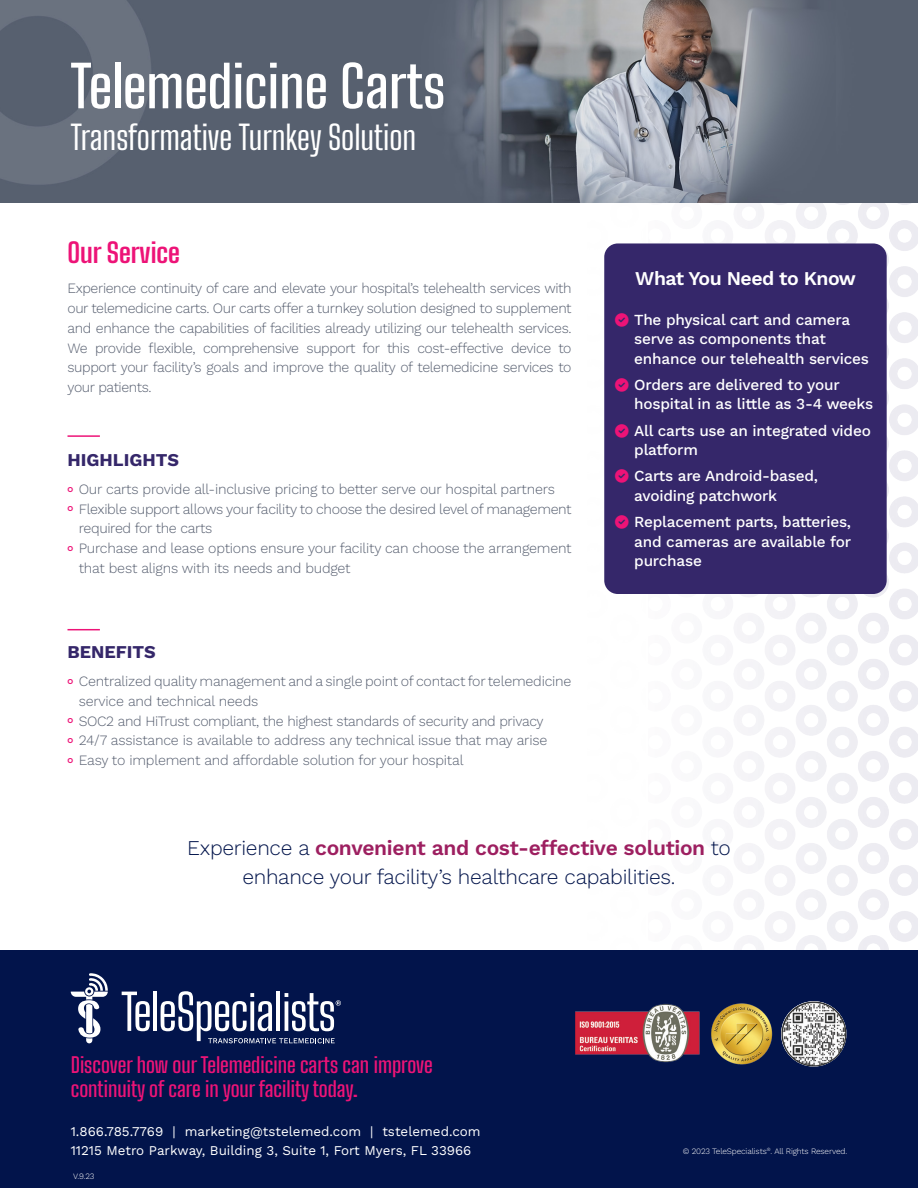
<style>
.page{position:relative;width:918px;height:1188px;background:#fff}
.page>*{position:absolute;margin:0;border:0;box-sizing:border-box;transform-origin:0 0}
.t1{font:600 57px "Big Shoulders Text";color:#fff}
.t2{font:33px "Big Shoulders Text";color:#fff}
.t3{font:700 27px "Big Shoulders Text";color:#ed1377}
.t4{font:300 21px/28.5px "Work Sans";letter-spacing:-.015em;color:#02144b;text-align:center}
.t5{font:600 21px/23.5px "Big Shoulders Text";color:#ed1377}
.t6{font:600 19.5px "Work Sans";letter-spacing:-.025em;color:#fff}
.t7{font:700 18px "Work Sans";color:#35276a}
.t8{font:500 15.3px/19.5px "Work Sans";letter-spacing:-.015em;color:#fff}
.t9{font:300 14.25px/19.8px "Work Sans";letter-spacing:-.015em;color:#575f70}
.t10{font:13.35px/18.9px "Work Sans";color:#fff}
.t11{font:300 8.25px "Work Sans";letter-spacing:-.015em;color:#fff}
.s1{color:#ed1377}
.s2{font-weight:600;color:#9d1f60}
</style>
<div class="page">
<img style="left:513px;top:202px;width:405px;height:748px">
<img style="left:0;top:0;width:918px;height:202px">
<div style="left:604px;top:243px;width:283px;height:351px;background:#35276a;border-radius:14px"></div>
<hr style="left:68px;top:435px;width:32px;height:2px;background:#ed1377">
<hr style="left:68px;top:629px;width:32px;height:1px;background:#ed1377">
<div style="left:0;top:950px;width:918px;height:238px;background:#02144b"></div>
<svg style="left:122px;top:992px;width:28px;height:39px"></svg>
<hr style="left:153px;top:992px;width:4px;height:39px;background:#fff">
<svg style="left:71px;top:973px;width:37px;height:70px"></svg>
<svg style="left:161px;top:991px;width:180px;height:52px"></svg>
<img style="left:711px;top:1003px;width:62px;height:62px">
<img style="left:575px;top:1003px;width:125px;height:60px">
<img style="left:781px;top:1001px;width:65px;height:65px">
<p class="t1" style="left:71px;top:45px;width:376px">Telemedicine Carts</p>
<p class="t2" style="left:71px;top:114px;width:347px">Transformative Turnkey Solution</p>
<p class="t3" style="left:68px;top:233px;width:114px">Our Service</p>
<p class="t9" style="left:68px;top:278px;width:506px;text-align:justify">Experience continuity of care and elevate your hospital’s telehealth services with our telemedicine carts. Our carts offer a turnkey solution designed to supplement and enhance the capabilities of facilities already utilizing our telehealth services.<br>We provide flexible, comprehensive support for this cost-effective device to support your facility’s goals and improve the quality of telemedicine services to your patients.</p>
<p class="t7" style="left:68px;top:446px;width:113px">HIGHLIGHTS</p>
<p class="t9" style="left:68px;top:479px;width:489px"><sup>○</sup> Our carts provide all-inclusive pricing to better serve our hospital partners</p>
<p class="t9" style="left:79px;top:498px;width:494px;text-indent:-11px"><sup>○</sup> Flexible support allows your facility to choose the desired level of management required for the carts</p>
<p class="t9" style="left:79px;top:538px;width:494px;text-indent:-11px"><sup>○</sup> Purchase and lease options ensure your facility can choose the arrangement that best aligns with its needs and budget</p>
<p class="t7" style="left:68px;top:638px;width:90px">BENEFITS</p>
<p class="t9" style="left:79px;top:671px;width:494px;text-indent:-11px"><sup>○</sup> Centralized quality management and a single point of contact for telemedicine service and technical needs</p>
<p class="t9" style="left:68px;top:710px;width:478px"><sup>○</sup> SOC2 and HiTrust compliant, the highest standards of security and privacy</p>
<p class="t9" style="left:68px;top:730px;width:481px"><sup>○</sup> 24/7 assistance is available to address any technical issue that may arise</p>
<p class="t9" style="left:68px;top:750px;width:398px"><sup>○</sup> Easy to implement and affordable solution for your hospital</p>
<p class="t6" style="left:635px;top:263px;width:222px">What You Need to Know</p>
<p class="t8" style="left:634px;top:309px;width:236px;text-indent:-19px"><span class="s1">★</span> The physical cart and camera serve as components that enhance our telehealth services</p>
<p class="t8" style="left:634px;top:374px;width:240px;text-indent:-19px"><span class="s1">★</span> Orders are delivered to your hospital in as little as 3-4 weeks</p>
<p class="t8" style="left:634px;top:420px;width:238px;text-indent:-19px"><span class="s1">★</span> All carts use an integrated video platform</p>
<p class="t8" style="left:634px;top:466px;width:185px;text-indent:-19px"><span class="s1">★</span> Carts are Android-based, avoiding patchwork</p>
<p class="t8" style="left:634px;top:512px;width:218px;text-align:justify;text-indent:-19px"><span class="s1">★</span> Replacement parts, batteries, and cameras are available for purchase</p>
<p class="t4" style="left:187px;top:833px;width:545px">Experience a <span class="s2">convenient and cost-effective solution</span> to enhance your facility’s healthcare capabilities.</p>
<p class="t5" style="left:71px;top:1052px;width:364px">Discover how our Telemedicine carts can improve continuity of care in your facility today.</p>
<p class="t10" style="left:71px;top:1122px;width:411px">1.866.785.7769 | marketing@tstelemed.com | tstelemed.com<br>11215 Metro Parkway, Building 3, Suite 1, Fort Myers, FL 33966</p>
<p class="t11" style="left:73px;top:1170px;width:23px">V.9.23</p>
<p class="t11" style="left:683px;top:1145px;width:166px">© 2023 TeleSpecialists<sup>®</sup>. All Rights Reserved.</p>
</div>
